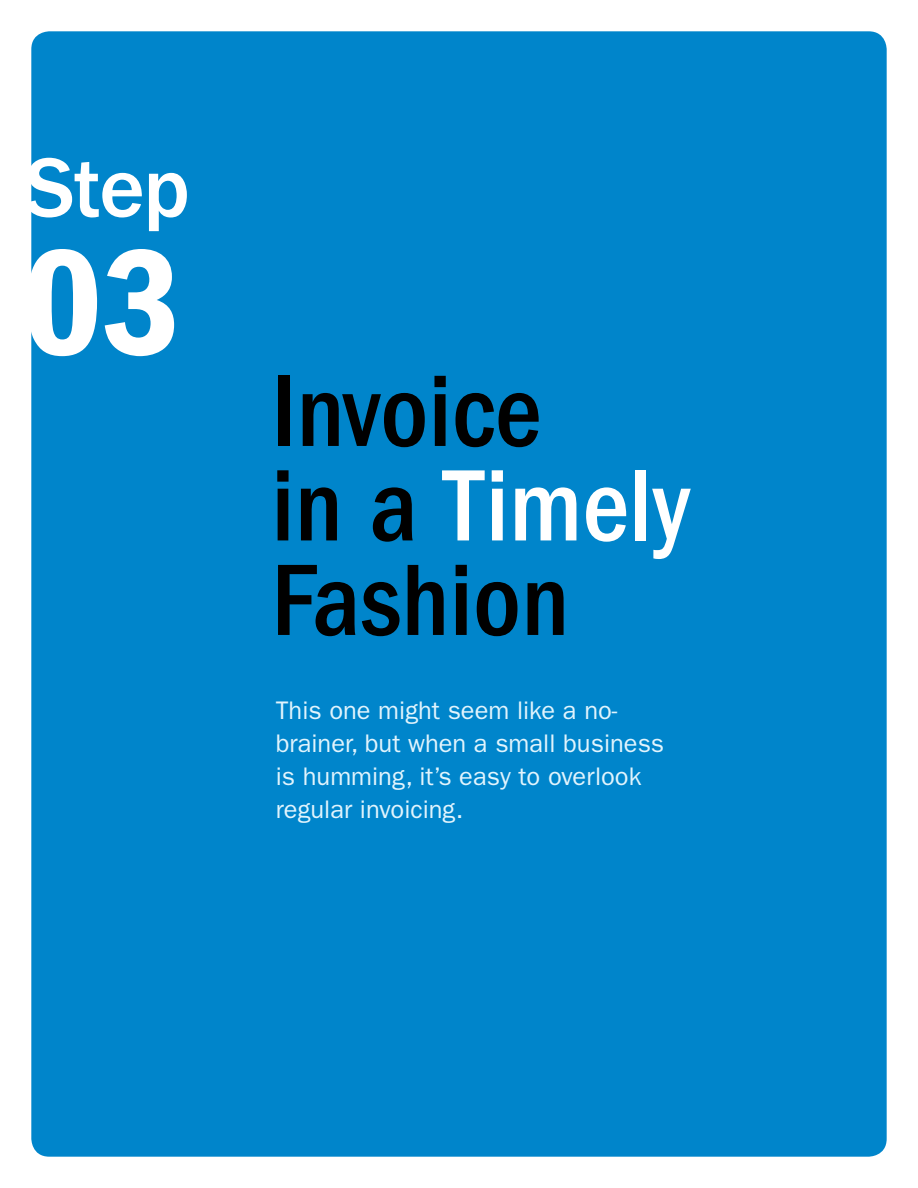
<style>
.page{position:relative;width:918px;height:1188px;background:#fff}
.page>*{position:absolute;margin:0;border:0;box-sizing:border-box;transform-origin:0 0}
.t1{font:600 condensed 156px "Franklin Gothic";color:#fff}
.t2{font:500 condensed 105px/94.5px "Franklin Gothic";color:#000}
.t3{font:500 87px "Franklin Gothic";color:#fff}
.t4{font:25.5px/33px "Franklin Gothic";color:#e1f4fd}
.s1{color:#fff}
</style>
<div class="page">
<div style="left:31px;top:31px;width:856px;height:1126px;background:#0085cb;border-radius:18px"></div>
<h3 class="t3" style="left:25px;top:139px;width:166px">Step</h3>
<h1 class="t1" style="left:22px;top:214px;width:161px">03</h1>
<h2 class="t2" style="left:271px;top:365px;width:420px">Invoice<br>in a <span class="s1">Timely<br></span>Fashion</h2>
<p class="t4" style="left:276px;top:694px;width:390px">This one might seem like a no&shy;brainer, but when a small business is humming, it’s easy to overlook regular invoicing.</p>
</div>
